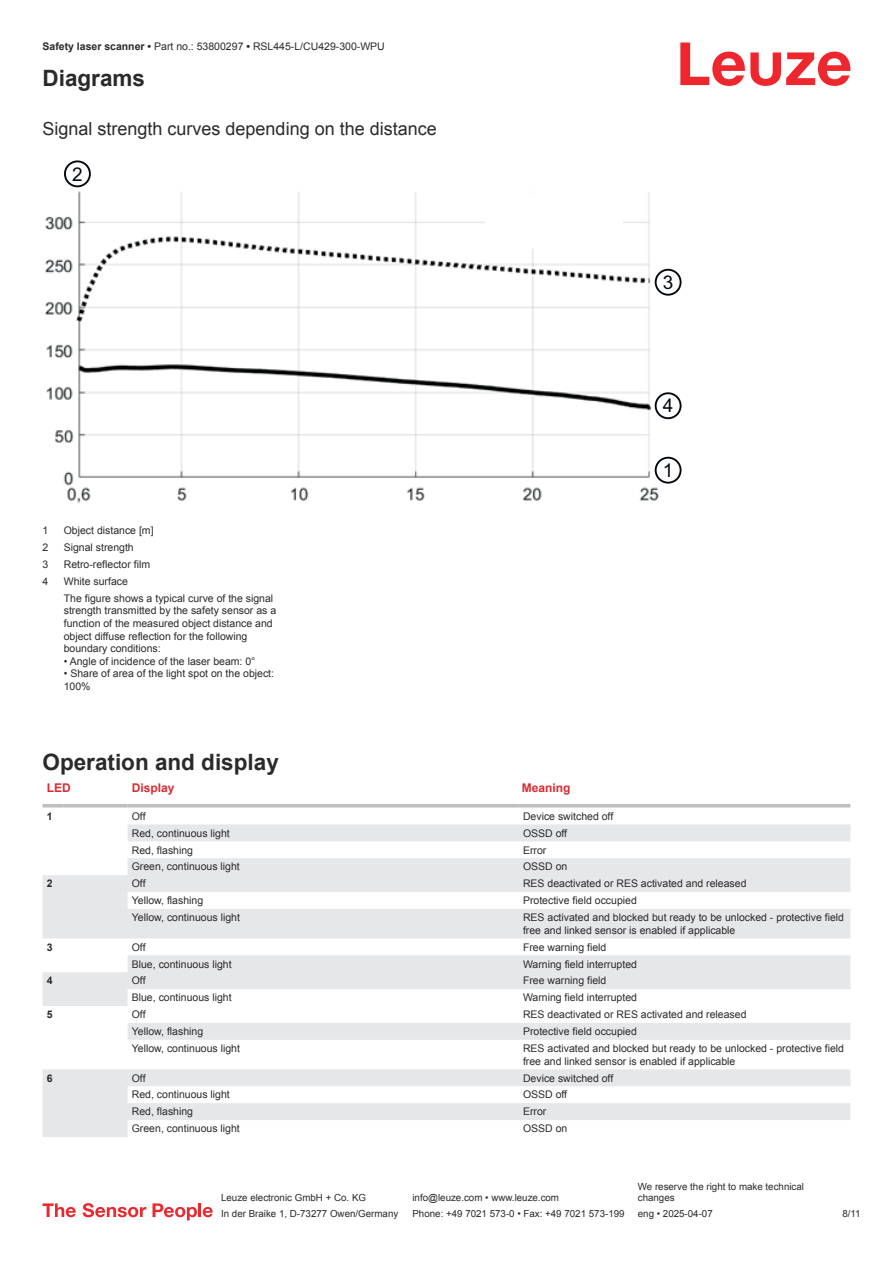
<style>
.page{position:relative;width:893px;height:1263px;background:#fff}
.page>*{position:absolute;margin:0;border:0;box-sizing:border-box;transform-origin:0 0}
.t1{font:700 22.5px "Arial";color:#2b292a}
.t2{font:18px "Arial";color:#2b292a}
.t3{font:700 12px "Arial";color:#db2a30}
.t4{font:10.5px/12.6px "Arial";color:#2b292a}
.t5{font:700 10.5px "Arial";color:#2b292a}
.t6{font:9.75px/11.7px "Arial";color:#2b292a}
.s1{font-weight:700}
</style>
<div class="page">
<svg style="left:680px;top:43px;width:170px;height:43px"></svg>
<svg style="left:43px;top:824px;width:807px;height:313px;fill:#e6e7e9"></svg>
<hr style="left:43px;top:804px;width:21px;height:3px;background:#bdbfc1">
<hr style="left:64px;top:804px;width:64px;height:3px;background:#bdbfc1">
<hr style="left:128px;top:804px;width:391px;height:3px;background:#bdbfc1">
<hr style="left:519px;top:804px;width:331px;height:3px;background:#bdbfc1">
<svg style="left:43px;top:1203px;width:33px;height:14px"></svg>
<svg style="left:83px;top:1203px;width:63px;height:14px"></svg>
<svg style="left:153px;top:1203px;width:44px;height:17px"></svg>
<hr style="left:198px;top:1203px;width:3px;height:14px;background:#ed272d">
<svg style="left:203px;top:1207px;width:10px;height:10px"></svg>
<img style="left:45px;top:191px;width:617px;height:312px">
<svg style="left:655px;top:457px;width:26px;height:26px"></svg>
<div style="left:655px;top:457px;width:27px;height:27px;border:2px solid #03080e;border-radius:50%"></div>
<svg style="left:65px;top:161px;width:25px;height:26px"></svg>
<div style="left:64px;top:160px;width:27px;height:27px;border:2px solid #03080e;border-radius:50%"></div>
<svg style="left:655px;top:269px;width:26px;height:26px"></svg>
<div style="left:655px;top:269px;width:27px;height:27px;border:2px solid #03080e;border-radius:50%"></div>
<svg style="left:655px;top:393px;width:26px;height:25px"></svg>
<div style="left:655px;top:392px;width:27px;height:27px;border:2px solid #03080e;border-radius:50%"></div>
<svg style="left:665px;top:463px;width:5px;height:14px"></svg>
<svg style="left:73px;top:167px;width:9px;height:14px"></svg>
<svg style="left:664px;top:275px;width:8px;height:14px"></svg>
<svg style="left:663px;top:399px;width:9px;height:13px"></svg>
<p class="t4" style="left:43px;top:41px;width:344px"><span class="s1">Safety laser scanner •</span> Part no.: 53800297 <span class="s1">•</span> RSL445-L/CU429-300-WPU</p>
<h1 class="t1" style="left:43px;top:70px;width:104px">Diagrams</h1>
<h2 class="t2" style="left:43px;top:122px;width:396px">Signal strength curves depending on the distance</h2>
<p class="t4" style="left:43px;top:525px;width:7px">1</p>
<p class="t4" style="left:64px;top:525px;width:91px">Object distance [m]</p>
<p class="t4" style="left:43px;top:542px;width:7px">2</p>
<p class="t4" style="left:64px;top:542px;width:72px">Signal strength</p>
<p class="t4" style="left:43px;top:559px;width:7px">3</p>
<p class="t4" style="left:64px;top:559px;width:88px">Retro-reflector film</p>
<p class="t4" style="left:43px;top:576px;width:7px">4</p>
<p class="t4" style="left:64px;top:573px;width:211px;line-height:17px">White surface<br>The figure shows a typical curve of the signal</p>
<p class="t4" style="left:64px;top:605px;width:214px">strength transmitted by the safety sensor as a function of the measured object distance and object diffuse reflection for the following boundary conditions:</p>
<p class="t4" style="left:64px;top:656px;width:193px">• Angle of incidence of the laser beam: 0°</p>
<p class="t4" style="left:64px;top:668px;width:212px">• Share of area of the light spot on the object:<br>100%</p>
<h1 class="t1" style="left:43px;top:753px;width:238px">Operation and display</h1>
<p class="t3" style="left:47px;top:783px;width:25px">LED</p>
<p class="t3" style="left:132px;top:783px;width:44px">Display</p>
<p class="t3" style="left:522px;top:783px;width:50px">Meaning</p>
<p class="t5" style="left:47px;top:812px;width:7px">1</p>
<p class="t4" style="left:132px;top:811px;width:15px">Off</p>
<p class="t4" style="left:523px;top:811px;width:92px">Device switched off</p>
<p class="t4" style="left:132px;top:828px;width:100px">Red, continuous light</p>
<p class="t4" style="left:523px;top:828px;width:46px">OSSD off</p>
<p class="t4" style="left:132px;top:844px;width:63px">Red, flashing</p>
<p class="t4" style="left:523px;top:844px;width:25px">Error</p>
<p class="t4" style="left:132px;top:861px;width:109px">Green, continuous light</p>
<p class="t4" style="left:523px;top:861px;width:46px">OSSD on</p>
<p class="t5" style="left:47px;top:880px;width:7px">2</p>
<p class="t4" style="left:132px;top:878px;width:15px">Off</p>
<p class="t4" style="left:523px;top:878px;width:225px">RES deactivated or RES activated and released</p>
<p class="t4" style="left:132px;top:895px;width:73px">Yellow, flashing</p>
<p class="t4" style="left:523px;top:895px;width:115px">Protective field occupied</p>
<p class="t4" style="left:132px;top:912px;width:110px">Yellow, continuous light</p>
<p class="t4" style="left:523px;top:912px;width:322px">RES activated and blocked but ready to be unlocked - protective field free and linked sensor is enabled if applicable</p>
<p class="t5" style="left:47px;top:943px;width:7px">3</p>
<p class="t4" style="left:132px;top:941px;width:15px">Off</p>
<p class="t4" style="left:523px;top:941px;width:85px">Free warning field</p>
<p class="t4" style="left:132px;top:958px;width:101px">Blue, continuous light</p>
<p class="t4" style="left:523px;top:958px;width:115px">Warning field interrupted</p>
<p class="t5" style="left:47px;top:977px;width:7px">4</p>
<p class="t4" style="left:132px;top:975px;width:15px">Off</p>
<p class="t4" style="left:523px;top:975px;width:85px">Free warning field</p>
<p class="t4" style="left:132px;top:992px;width:101px">Blue, continuous light</p>
<p class="t4" style="left:523px;top:992px;width:115px">Warning field interrupted</p>
<p class="t5" style="left:47px;top:1010px;width:7px">5</p>
<p class="t4" style="left:132px;top:1009px;width:15px">Off</p>
<p class="t4" style="left:523px;top:1009px;width:225px">RES deactivated or RES activated and released</p>
<p class="t4" style="left:132px;top:1026px;width:73px">Yellow, flashing</p>
<p class="t4" style="left:523px;top:1026px;width:115px">Protective field occupied</p>
<p class="t4" style="left:132px;top:1043px;width:110px">Yellow, continuous light</p>
<p class="t4" style="left:523px;top:1043px;width:322px">RES activated and blocked but ready to be unlocked - protective field free and linked sensor is enabled if applicable</p>
<p class="t5" style="left:47px;top:1074px;width:7px">6</p>
<p class="t4" style="left:132px;top:1072px;width:15px">Off</p>
<p class="t4" style="left:523px;top:1072px;width:92px">Device switched off</p>
<p class="t4" style="left:132px;top:1089px;width:100px">Red, continuous light</p>
<p class="t4" style="left:523px;top:1089px;width:46px">OSSD off</p>
<p class="t4" style="left:132px;top:1106px;width:63px">Red, flashing</p>
<p class="t4" style="left:523px;top:1106px;width:25px">Error</p>
<p class="t4" style="left:132px;top:1123px;width:109px">Green, continuous light</p>
<p class="t4" style="left:523px;top:1123px;width:46px">OSSD on</p>
<p class="t6" style="left:221px;top:1193px;width:146px">Leuze electronic GmbH + Co. KG</p>
<p class="t6" style="left:412px;top:1193px;width:148px">info@leuze.com • www.leuze.com</p>
<p class="t6" style="left:638px;top:1181px;width:168px">We reserve the right to make technical changes</p>
<p class="t6" style="left:221px;top:1209px;width:179px">In der Braike 1, D-73277 Owen/Germany</p>
<p class="t6" style="left:412px;top:1209px;width:214px">Phone: +49 7021 573-0 • Fax: +49 7021 573-199</p>
<p class="t6" style="left:638px;top:1209px;width:76px">eng • 2025-04-07</p>
<p class="t6" style="left:842px;top:1209px;width:20px">8 /11</p>
</div>
